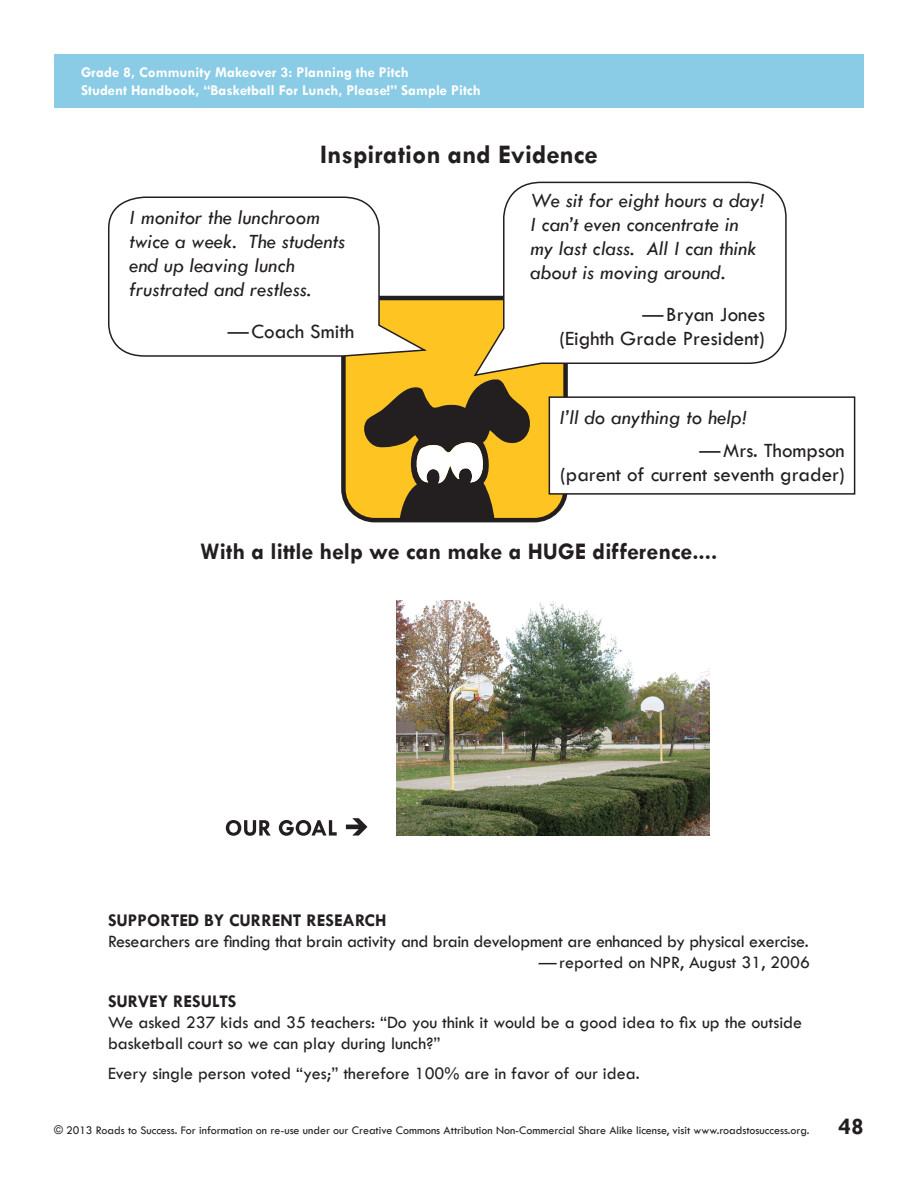
<style>
.page{position:relative;width:918px;height:1188px;background:#fff}
.page>*{position:absolute;margin:0;border:0;box-sizing:border-box;transform-origin:0 0}
.SHFR_Title{font:700 27px "Tw Cen";color:#231f20}
.SHFR_Head2{font:700 24px "Tw Cen";color:#231f20}
.Lesson_Front_Page_Te{font:700 24px "Tw Cen";color:#231f20}
.SHFR_Text{font:italic 500 21px/24px "Tw Cen";color:#231f20}
.SHFR_Text-2{font:500 21px/24px "Tw Cen";color:#231f20;text-align:right}
.SHFR_Text-3{font:500 18px/21px "Tw Cen";color:#231f20}
.SHFR_Head2-2{font:500 18px/21px "Tw Cen";letter-spacing:-.015em;color:#231f20}
.t1{font:700 15px "Tw Cen";color:#fff}
.t2{font:500 12px "Tw Cen";color:#231f20}
.s1{font-weight:700}
</style>
<div class="page">
<div style="left:343px;top:298px;width:223px;height:222px;background:#fec422;border-radius:31px"></div>
<div style="left:341px;top:296px;width:227px;height:226px;border:4px solid #231f20;border-radius:31px"></div>
<svg style="left:360px;top:379px;width:174px;height:143px"></svg>
<svg style="left:108px;top:196px;width:318px;height:161px"></svg>
<div style="left:549px;top:397px;width:306px;height:97px;background:#fff"></div>
<div style="left:549px;top:396px;width:306px;height:99px;border:2px solid #231f20"></div>
<svg style="left:473px;top:181px;width:314px;height:196px"></svg>
<div style="left:54px;top:54px;width:810px;height:54px;background:#8acbe5"></div>
<img style="left:396px;top:601px;width:313px;height:235px">
<svg style="left:226px;top:818px;width:141px;height:18px"></svg>
<p class="t1" style="left:81px;top:63px;width:329px">Grade 8, Community Makeover 3: Planning the Pitch</p>
<p class="t1" style="left:81px;top:81px;width:401px">Student Handbook, “Basketball For Lunch, Please!” Sample Pitch</p>
<p class="SHFR_Title" style="left:320px;top:138px;width:279px">Inspiration and Evidence</p>
<p class="SHFR_Text" style="left:129px;top:205px;width:218px">I monitor the lunchroom twice a week. The students end up leaving lunch frustrated and restless.</p>
<p class="SHFR_Text-2" style="left:228px;top:319px;width:128px">—Coach Smith</p>
<p class="SHFR_Text" style="left:530px;top:188px;width:236px">We sit for eight hours a day!<br>I can’t even concentrate in my last class. All I can think about is moving around.</p>
<p class="SHFR_Text-2" style="left:559px;top:302px;width:207px">—Bryan Jones<br>(Eighth Grade President)</p>
<p class="SHFR_Text" style="left:559px;top:405px;width:190px">I’ll do anything to help!</p>
<p class="SHFR_Text-2" style="left:560px;top:439px;width:286px">—Mrs. Thompson<br>(parent of current seventh grader)</p>
<p class="SHFR_Head2" style="left:201px;top:537px;width:518px">With a little help we can make a HUGE difference....</p>
<p class="SHFR_Head2-2" style="left:108px;top:910px;width:702px"><span class="s1">SUPPORTED BY CURRENT RESEARCH<br></span>Researchers are finding that brain activity and brain development are enhanced by physical exercise.</p>
<p class="SHFR_Head2-2" style="left:539px;top:952px;width:273px">—reported on NPR, August 31, 2006</p>
<p class="SHFR_Text-3" style="left:108px;top:991px;width:696px"><span class="s1">SURVEY RESULTS<br></span>We asked 237 kids and 35 teachers: “Do you think it would be a good idea to fix up the outside basketball court so we can play during lunch?”</p>
<p class="SHFR_Text-3" style="left:108px;top:1063px;width:533px">Every single person voted “yes;” therefore 100% are in favor of our idea.</p>
<p class="t2" style="left:54px;top:1123px;width:757px">© 2013 Roads to Success. For information on re-use under our Creative Commons Attribution Non-Commercial Share Alike license, visit www.roadstosuccess.org.</p>
<p class="Lesson_Front_Page_Te" style="left:839px;top:1112px;width:27px">48</p>
</div>
